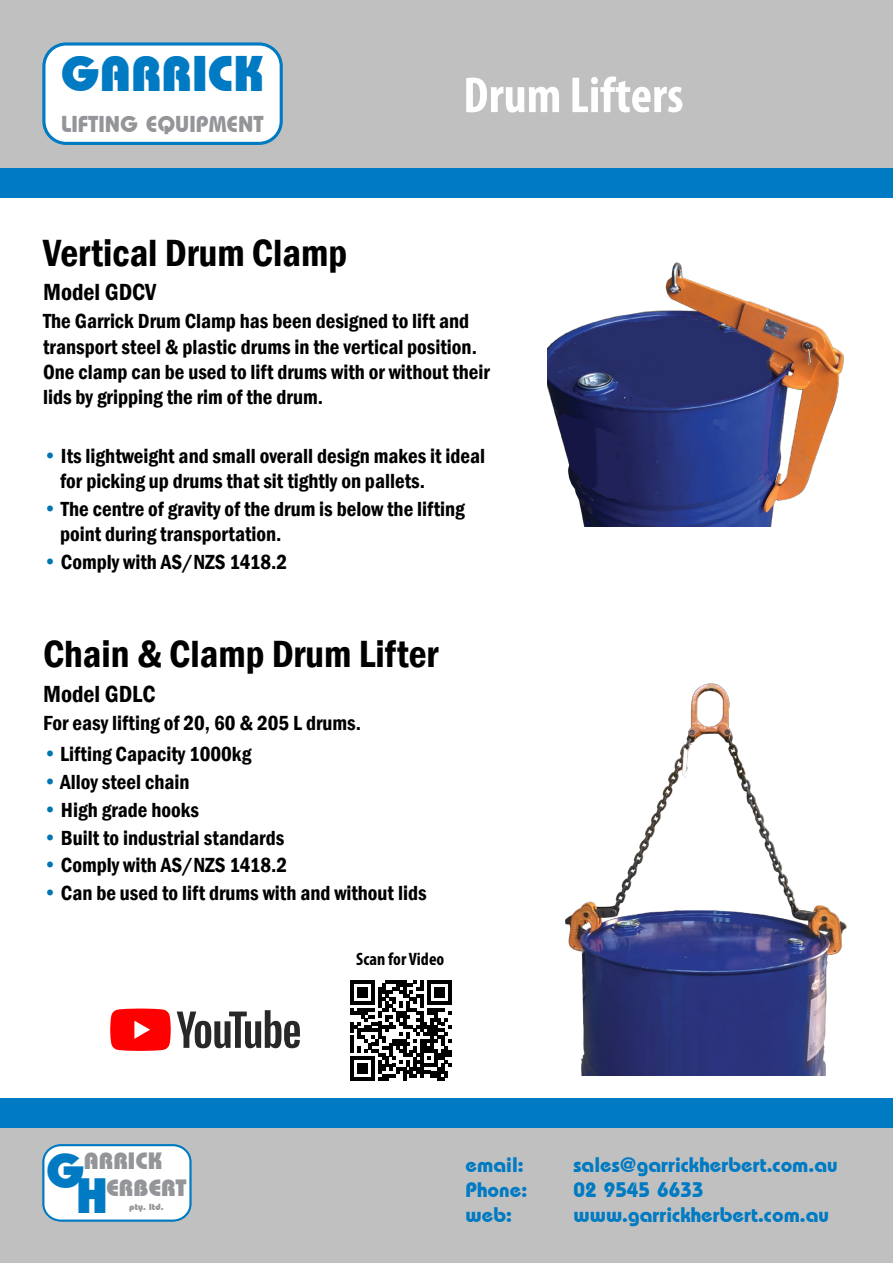
<style>
.page{position:relative;width:893px;height:1263px;background:#fff}
.page>*{position:absolute;margin:0;border:0;box-sizing:border-box;transform-origin:0 0}
.t1{font:700 condensed 51px "Myriad Pro";color:#fff}
.t2{font:900 49.95px "Bordeaux";color:#007ac2}
.t3{font:900 49.35px "Bordeaux";color:#007ac2}
.t4{font:600 condensed 39px "Franklin Gothic";color:#000}
.t5{font:600 condensed 24px "Franklin Gothic";color:#000}
.t6{font:900 23.55px/26.2px "Bordeaux";color:#939598}
.t7{font:800 22.95px "Bordeaux";color:#939598}
.t8{font:600 condensed 21px/25.2px "Franklin Gothic";color:#000}
.t9{font:800 21px "Bordeaux";color:#007ac2}
.t10{font:700 condensed 18px "Myriad Pro";color:#000}
.t11{font:900 9px "Bordeaux";color:#939598;scale:1.04 1}
.s1{font-weight:500;color:#0074b3}
.s2{font-size:49.35px;color:#007ac2}
</style>
<div class="page">
<div style="left:0;top:0;width:893px;height:168px;background:#c0c0c0"></div>
<div style="left:0;top:1128px;width:893px;height:135px;background:#c0c0c0"></div>
<div style="left:44px;top:44px;width:237px;height:99px;background:#fff;border-radius:22px"></div>
<div style="left:42px;top:43px;width:241px;height:102px;border:3px solid #007ac2;border-radius:22px"></div>
<div style="left:43px;top:1145px;width:147px;height:75px;background:#fff;border-radius:17px"></div>
<div style="left:43px;top:1144px;width:148px;height:77px;border:2px solid #007ac2;border-radius:17px"></div>
<div style="left:0;top:168px;width:893px;height:30px;background:#007ac2"></div>
<div style="left:0;top:1098px;width:893px;height:30px;background:#007ac2"></div>
<img style="left:547px;top:262px;width:297px;height:264px">
<img style="left:565px;top:683px;width:282px;height:393px">
<svg style="left:110px;top:1008px;width:61px;height:43px;background:#f22"></svg>
<svg style="left:177px;top:1010px;width:123px;height:38px"></svg>
<svg style="left:350px;top:980px;width:102px;height:101px"></svg>
<h2 class="t2" style="left:60px;top:44px;width:206px">GARRICK</h2>
<p class="t7" style="left:61px;top:111px;width:204px">LIFTING EQUIPMENT</p>
<h1 class="t1" style="left:463px;top:63px;width:222px">Drum Lifters</h1>
<h3 class="t4" style="left:43px;top:227px;width:305px">Vertical Drum Clamp</h3>
<p class="t5" style="left:43px;top:276px;width:115px">Model GDCV</p>
<p class="t8" style="left:43px;top:308px;width:448px">The Garrick Drum Clamp has been designed to lift and transport steel &amp; plastic drums in the vertical position.<br>One clamp can be used to lift drums with or without their lids by gripping the rim of the drum.</p>
<p class="t8" style="left:60px;top:443px;width:427px;text-indent:-17px"><span class="s1">•</span> Its lightweight and small overall design makes it ideal for picking up drums that sit tightly on pallets.</p>
<p class="t8" style="left:60px;top:496px;width:406px;text-indent:-17px"><span class="s1">•</span> The centre of gravity of the drum is below the lifting point during transportation.</p>
<p class="t8" style="left:43px;top:549px;width:246px"><span class="s1">•</span> Comply with AS/NZS 1418.2</p>
<h3 class="t4" style="left:43px;top:628px;width:397px">Chain &amp; Clamp Drum Lifter</h3>
<p class="t5" style="left:43px;top:678px;width:114px">Model GDLC</p>
<p class="t8" style="left:43px;top:710px;width:320px">For easy lifting of 20, 60 &amp; 205 L drums.</p>
<p class="t8" style="left:43px;top:741px;width:210px"><span class="s1">•</span>Lifting Capacity 1000kg</p>
<p class="t8" style="left:43px;top:769px;width:148px"><span class="s1">•</span>Alloy steel chain</p>
<p class="t8" style="left:43px;top:797px;width:158px"><span class="s1">•</span> High grade hooks</p>
<p class="t8" style="left:43px;top:825px;width:243px"><span class="s1">•</span> Built to industrial standards</p>
<p class="t8" style="left:43px;top:852px;width:246px"><span class="s1">•</span> Comply with AS/NZS 1418.2</p>
<p class="t8" style="left:43px;top:880px;width:385px"><span class="s1">•</span> Can be used to lift drums with and without lids</p>
<p class="t6" style="left:106px;top:1148px;width:81px;text-indent:-60px"><span class="s2">G</span>ARRICK<br>ERBERT</p>
<h3 class="t3" style="left:76px;top:1167px;width:33px">H</h3>
<p class="t11" style="left:129px;top:1201px;width:35px">pty. ltd.</p>
<p class="t10" style="left:356px;top:947px;width:90px">Scan for Video</p>
<p class="t9" style="left:466px;top:1152px;width:60px">email:</p>
<p class="t9" style="left:574px;top:1152px;width:266px">sales@garrickherbert.com.au</p>
<p class="t9" style="left:466px;top:1178px;width:63px">Phone:</p>
<p class="t9" style="left:574px;top:1178px;width:132px">02 9545 6633</p>
<p class="t9" style="left:466px;top:1203px;width:48px">web:</p>
<p class="t9" style="left:574px;top:1203px;width:257px">www.garrickherbert.com.au</p>
</div>
